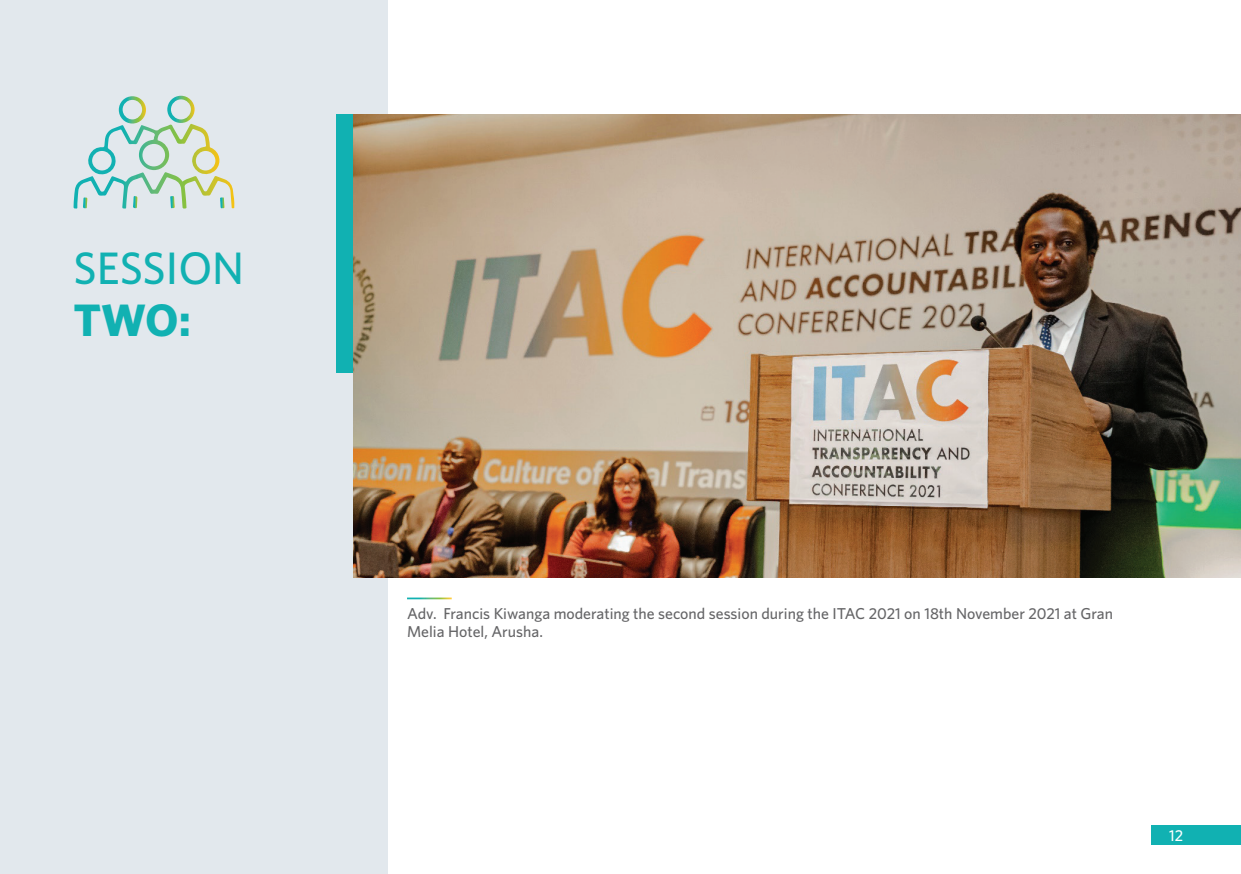
<style>
.page{position:relative;width:1241px;height:874px;background:#fff}
.page>*{position:absolute;margin:0;border:0;box-sizing:border-box;transform-origin:0 0}
.t1{font:500 45.5px "Whitney";color:#11b1b2}
.t2{font:700 45.5px "Whitney";color:#11b1b2}
.t3{font:500 15.75px/18.2px "Whitney";color:#656567}
.t4{font:500 15.75px "Whitney";color:#fff}
</style>
<div class="page">
<div style="left:1151px;top:824px;width:89px;height:20px;background:#11b1b2"></div>
<div style="left:0;top:0;width:387px;height:873px;background:#e2e8ed"></div>
<div style="left:336px;top:114px;width:18px;height:258px;background:#11b1b2"></div>
<img style="left:354px;top:114px;width:886px;height:463px">
<svg style="left:73px;top:96px;width:161px;height:113px"></svg>
<h1 class="t1" style="left:74px;top:240px;width:172px">SESSION</h1>
<h1 class="t2" style="left:74px;top:292px;width:119px">TWO:</h1>
<p class="t3" style="left:407px;top:603px;width:707px">Adv. Francis Kiwanga moderating the second session during the ITAC 2021 on 18th November 2021 at Gran<br>Melia Hotel, Arusha.</p>
<p class="t4" style="left:1168px;top:825px;width:16px">12</p>
</div>
